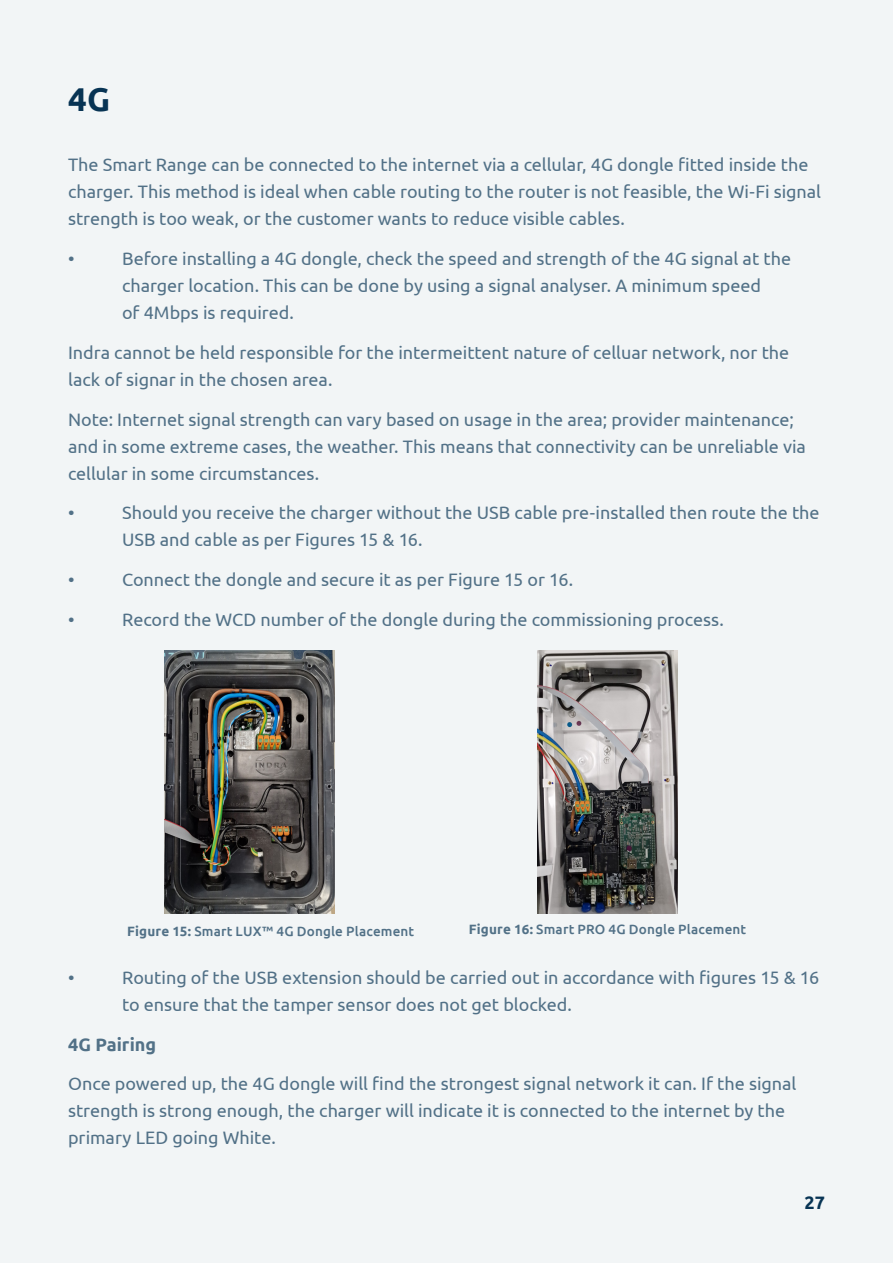
<style>
.page{position:relative;width:893px;height:1263px;background:#f2f5f6}
.page>*{position:absolute;margin:0;border:0;box-sizing:border-box;transform-origin:0 0}
.Heading_3{font:700 33px "Ubuntu";color:#083454}
.Intro{font:18px/27px "Ubuntu";color:#527187}
.Intro-2{font:700 18px "Ubuntu";color:#527187}
.t1{font:700 18px "Ubuntu";color:#083454}
.Intro-3{font:500 13.5px "Ubuntu";letter-spacing:.01em;color:#527187}
.s1{font-weight:700}
</style>
<div class="page">
<img style="left:164px;top:651px;width:170px;height:262px">
<img style="left:538px;top:651px;width:139px;height:262px">
<p class="Heading_3" style="left:68px;top:79px;width:44px">4G</p>
<p class="Intro" style="left:68px;top:151px;width:755px">The Smart Range can be connected to the internet via a cellular, 4G dongle fitted inside the charger. This method is ideal when cable routing to the router is not feasible, the Wi-Fi signal strength is too weak, or the customer wants to reduce visible cables.</p>
<p class="Intro" style="left:68px;top:245px;width:8px">•</p>
<p class="Intro" style="left:122px;top:245px;width:670px">Before installing a 4G dongle, check the speed and strength of the 4G signal at the charger location. This can be done by using a signal analyser. A minimum speed<br>of 4Mbps is required.</p>
<p class="Intro" style="left:68px;top:338px;width:723px">Indra cannot be held responsible for the intermeittent nature of celluar network, nor the lack of signar in the chosen area.</p>
<p class="Intro" style="left:68px;top:405px;width:739px">Note: Internet signal strength can vary based on usage in the area; provider maintenance; and in some extreme cases, the weather. This means that connectivity can be unreliable via cellular in some circumstances.</p>
<p class="Intro" style="left:68px;top:499px;width:8px">•</p>
<p class="Intro" style="left:122px;top:499px;width:699px">Should you receive the charger without the USB cable pre-installed then route the the<br>USB and cable as per Figures 15 &amp; 16.</p>
<p class="Intro" style="left:68px;top:566px;width:8px">•</p>
<p class="Intro" style="left:122px;top:566px;width:453px">Connect the dongle and secure it as per Figure 15 or 16.</p>
<p class="Intro" style="left:68px;top:605px;width:8px">•</p>
<p class="Intro" style="left:122px;top:605px;width:603px">Record the WCD number of the dongle during the commissioning process.</p>
<p class="Intro-3" style="left:127px;top:922px;width:288px"><span class="s1">Figure 15:</span> Smart LUX™ 4G Dongle Placement</p>
<p class="Intro-3" style="left:469px;top:920px;width:279px"><span class="s1">Figure 16:</span> Smart PRO 4G Dongle Placement</p>
<p class="Intro" style="left:68px;top:963px;width:8px">•</p>
<p class="Intro" style="left:122px;top:963px;width:699px">Routing of the USB extension should be carried out in accordance with figures 15 &amp; 16 to ensure that the tamper sensor does not get blocked.</p>
<p class="Intro-2" style="left:68px;top:1033px;width:90px">4G Pairing</p>
<p class="Intro" style="left:68px;top:1070px;width:730px">Once powered up, the 4G dongle will find the strongest signal network it can. If the signal strength is strong enough, the charger will indicate it is connected to the internet by the primary LED going White.</p>
<p class="t1" style="left:805px;top:1191px;width:22px">27</p>
</div>
